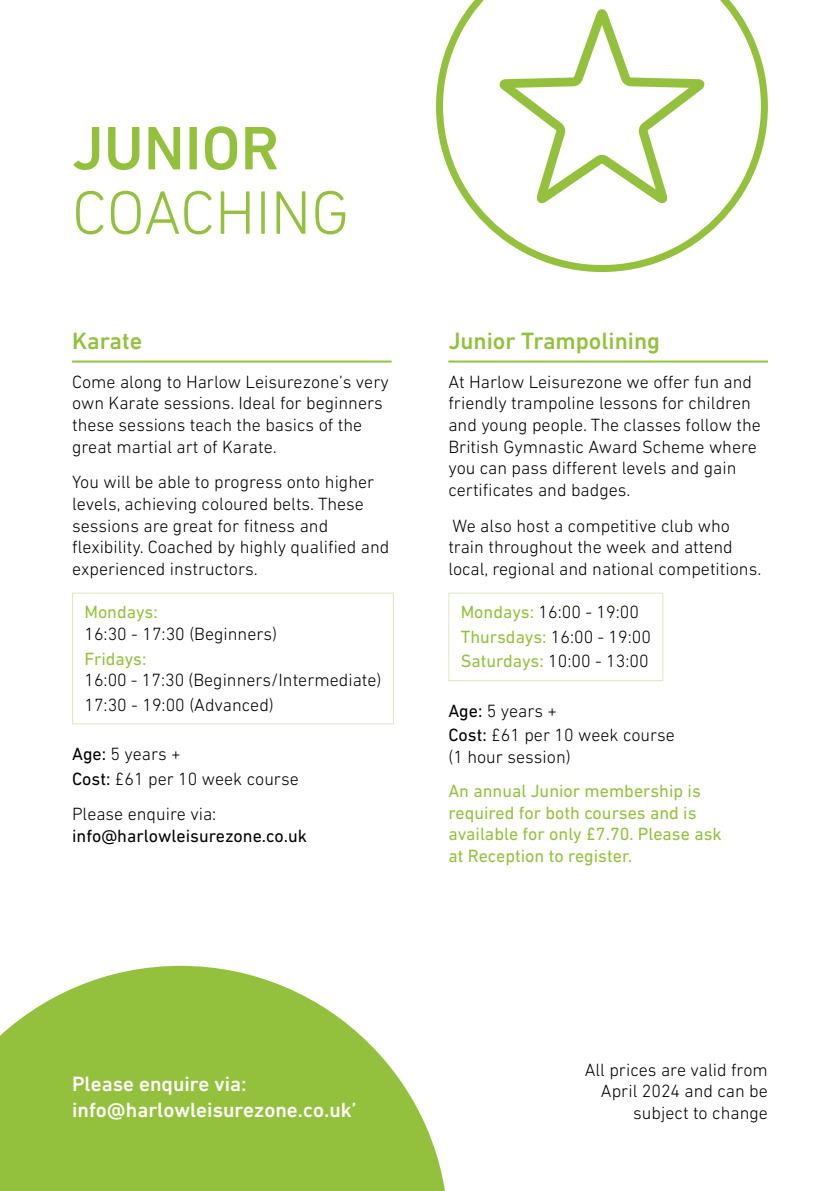
<style>
.page{position:relative;width:840px;height:1191px;background:#fff}
.page>*{position:absolute;margin:0;border:0;box-sizing:border-box;transform-origin:0 0}
.t1{font:300 62.4px "DIN Next LT Pro";color:#94c13d}
.t2{font:500 62.4px "DIN Next LT Pro";color:#94c13d}
.t3{font:500 24px "DIN Next LT Pro";color:#94c13d}
.t4{font:500 21px/26px "DIN Next LT Pro";color:#fff}
.t5{font:300 18px/21.6px "DIN Next LT Pro";color:#000}
.t6{font:18px/21.6px "DIN Next LT Pro";color:#94c13d}
.t7{font:18px "DIN Next LT Pro";color:#000}
.s1{font-weight:400}
.s2{font-weight:400;color:#94c13d}
</style>
<div class="page">
<hr style="left:72px;top:360px;width:319px;height:2px;background:#94c13d">
<div style="left:72px;top:592px;width:321px;height:132px;border:1px solid #dce8c0"></div>
<hr style="left:448px;top:360px;width:319px;height:2px;background:#94c13d">
<div style="left:448px;top:592px;width:215px;height:89px;border:1px solid #dce8c0"></div>
<svg style="left:0;top:965px;width:445px;height:226px;fill:#94c13d"></svg>
<svg style="left:436px;top:0;width:331px;height:272px"></svg>
<svg style="left:499px;top:9px;width:205px;height:195px"></svg>
<h1 class="t2" style="left:72px;top:112px;width:208px">JUNIOR</h1>
<h1 class="t1" style="left:72px;top:177px;width:278px">COACHING</h1>
<h2 class="t3" style="left:72px;top:327px;width:72px">Karate</h2>
<p class="t5" style="left:72px;top:371px;width:318px">Come along to Harlow Leisurezone’s very own Karate sessions. Ideal for beginners these sessions teach the basics of the great martial art of Karate.</p>
<p class="t5" style="left:72px;top:471px;width:319px">You will be able to progress onto higher levels, achieving coloured belts. These sessions are great for fitness and flexibility. Coached by highly qualified and experienced instructors.</p>
<p class="t6" style="left:84px;top:601px;width:75px">Mondays:</p>
<p class="t5" style="left:84px;top:623px;width:194px">16:30 - 17:30 (Beginners)</p>
<p class="t6" style="left:84px;top:647px;width:64px">Fridays:</p>
<p class="t5" style="left:84px;top:667px;width:298px;line-height:24.4px">16:00 - 17:30 (Beginners/Intermediate)<br>17:30 - 19:00 (Advanced)</p>
<p class="t5" style="left:72px;top:741px;width:228px;line-height:24.4px"><span class="s1">Age:</span> 5 years +<br><span class="s1">Cost:</span> £61 per 10 week course</p>
<p class="t5" style="left:72px;top:803px;width:146px">Please enquire via:</p>
<p class="t7" style="left:72px;top:825px;width:236px">info@harlowleisurezone.co.uk</p>
<h2 class="t3" style="left:448px;top:327px;width:213px">Junior Trampolining</h2>
<p class="t5" style="left:448px;top:371px;width:314px">At Harlow Leisurezone we offer fun and friendly trampoline lessons for children and young people. The classes follow the British Gymnastic Award Scheme where you can pass different levels and gain certificates and badges.</p>
<p class="t5" style="left:448px;top:514px;width:314px">We also host a competitive club who train throughout the week and attend local, regional and national competitions.</p>
<p class="t5" style="left:460px;top:600px;width:192px;line-height:24.4px"><span class="s2">Mondays:</span> 16:00 - 19:00<br><span class="s2">Thursdays:</span> 16:00 - 19:00<br><span class="s2">Saturdays:</span> 10:00 - 13:00</p>
<p class="t5" style="left:448px;top:698px;width:228px;line-height:24.4px"><span class="s1">Age:</span> 5 years +<br><span class="s1">Cost:</span> £61 per 10 week course</p>
<p class="t5" style="left:448px;top:746px;width:124px">(1 hour session)</p>
<p class="t6" style="left:448px;top:780px;width:275px">An annual Junior membership is required for both courses and is available for only £7.70. Please ask at Reception to register.</p>
<p class="t4" style="left:72px;top:1071px;width:286px">Please enquire via: info@harlowleisurezone.co.uk’</p>
<p class="t5" style="left:584px;top:1058px;width:184px;text-align:right">All prices are valid from<br>April 2024 and can be subject to change</p>
</div>
